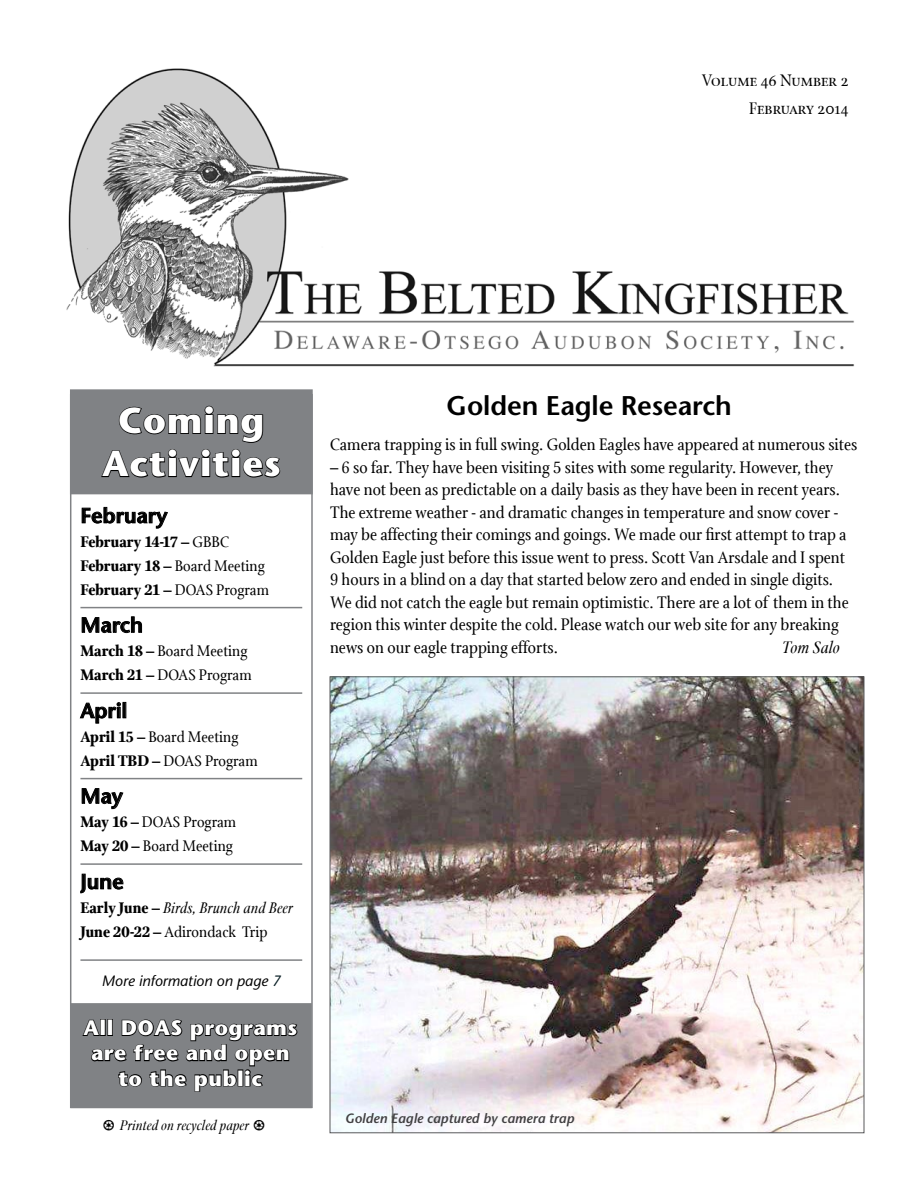
<style>
.page{position:relative;width:918px;height:1188px;background:#fff}
.page>*{position:absolute;margin:0;border:0;box-sizing:border-box;transform-origin:0 0}
.t1{font:700 36px/43.2px "Stone Sans";letter-spacing:.025em;color:#fff;text-align:center}
.t2{font:600 27px "Stone Sans";letter-spacing:-.005em;color:#000}
.t3{font:700 21px/25.2px "Stone Sans";letter-spacing:.025em;color:#fff;text-align:center}
.t4{font:600 21px "Stone Sans";color:#000}
.t5{font:18px/22.5px "Stone Print";color:#000}
.t6{font:18px/27.6px "Stone Print SC";color:#000;text-align:right}
.t7{font:italic 18px "Stone Print";color:#000}
.t8{font:700 16.5px/24px "Stone Print";color:#000}
.t9{font:16.5px/24px "Stone Print";color:#000}
.t10{font:italic 15px "Stone Print";color:#000}
.t11{font:italic 15px "Stone Sans";color:#000}
.t12{font:italic 600 13.5px "Stone Sans";color:#414042}
.s1{font-weight:400}
.s2{font-weight:700}
.s3{font-weight:400;font-style:italic}
.s4{color:#071d23}
</style>
<div class="page">
<img style="left:332px;top:678px;width:530px;height:453px">
<div style="left:70px;top:389px;width:243px;height:105px;background:#808285"></div>
<hr style="left:80px;top:607px;width:222px;height:1px;background:#808285">
<hr style="left:80px;top:692px;width:222px;height:2px;background:#808285">
<hr style="left:80px;top:778px;width:222px;height:1px;background:#808285">
<hr style="left:80px;top:863px;width:222px;height:2px;background:#808285">
<hr style="left:80px;top:959px;width:222px;height:2px;background:#808285">
<svg style="left:101px;top:405px;width:180px;height:73px"></svg>
<svg style="left:81px;top:507px;width:87px;height:22px"></svg>
<svg style="left:81px;top:616px;width:61px;height:17px"></svg>
<svg style="left:80px;top:702px;width:40px;height:22px"></svg>
<svg style="left:81px;top:788px;width:43px;height:21px"></svg>
<svg style="left:80px;top:873px;width:44px;height:21px"></svg>
<div style="left:70px;top:394px;width:243px;height:714px;border:2px solid #808285"></div>
<img style="left:66px;top:68px;width:788px;height:299px">
<div style="left:70px;top:1003px;width:242px;height:105px;background:#808285"></div>
<svg style="left:82px;top:1019px;width:216px;height:73px"></svg>
<p class="t6" style="left:702px;top:67px;width:148px">Volume 46 Number 2<br>February 2014</p>
<h1 class="t1" style="left:102px;top:398px;width:180px">Coming<br>Activities</h1>
<p class="t4" style="left:80px;top:502px;width:88px">February</p>
<p class="t8" style="left:80px;top:530px;width:190px">February 14-17 – <span class="s1">GBBC<br></span>February 18 – <span class="s1">Board Meeting<br></span>February 21 – <span class="s1">DOAS Program</span></p>
<p class="t4" style="left:80px;top:612px;width:64px">March</p>
<p class="t9" style="left:80px;top:639px;width:173px"><span class="s2">March 18 –</span> Board Meeting<br><span class="s2">March 21 –</span> DOAS Program</p>
<p class="t4" style="left:80px;top:697px;width:48px">April</p>
<p class="t9" style="left:80px;top:725px;width:179px"><span class="s2">April 15 –</span> Board Meeting<br><span class="s2">April TBD –</span> DOAS Program</p>
<p class="t4" style="left:80px;top:783px;width:44px">May</p>
<p class="t9" style="left:80px;top:810px;width:157px"><span class="s2">May 16 –</span> DOAS Program<br><span class="s2">May 20 –</span> Board Meeting</p>
<p class="t4" style="left:80px;top:868px;width:45px">June</p>
<p class="t8" style="left:80px;top:896px;width:214px">Early June – <span class="s3">Birds, Brunch and Beer<br></span>June 20-22 – <span class="s1">Adirondack Trip</span></p>
<p class="t11" style="left:102px;top:972px;width:180px">More information on page <span class="s4">7</span></p>
<p class="t3" style="left:83px;top:1015px;width:215px">All DOAS programs are free and open to the public</p>
<p class="t10" style="left:103px;top:1116px;width:164px">♼ Printed on recycled paper ♼</p>
<h2 class="t2" style="left:447px;top:389px;width:287px">Golden Eagle Research</h2>
<p class="t5" style="left:330px;top:433px;width:529px">Camera trapping is in full swing. Golden Eagles have appeared at numerous sites</p>
<p class="t5" style="left:330px;top:456px;width:520px">– 6 so far. They have been visiting 5 sites with some regularity. However, they have not been as predictable on a daily basis as they have been in recent years.<br>The extreme weather - and dramatic changes in temperature and snow cover - may be affecting their comings and goings. We made our first attempt to trap a Golden Eagle just before this issue went to press. Scott Van Arsdale and I spent 9 hours in a blind on a day that started below zero and ended in single digits.<br>We did not catch the eagle but remain optimistic. There are a lot of them in the region this winter despite the cold. Please watch our web site for any breaking news on our eagle trapping efforts.</p>
<p class="t7" style="left:782px;top:636px;width:60px">Tom Salo</p>
<p class="t12" style="left:345px;top:1110px;width:231px">Golden Eagle captured by camera trap</p>
</div>
